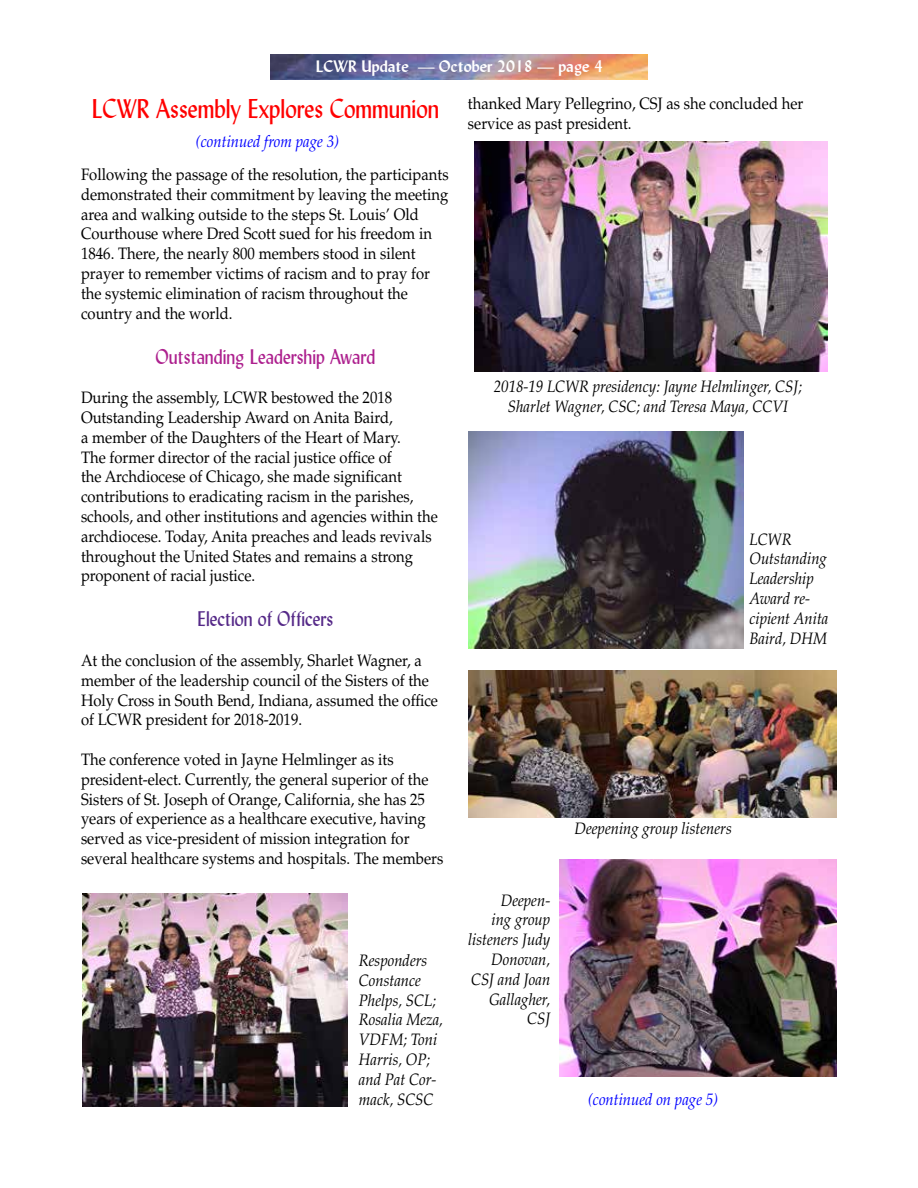
<style>
.page{position:relative;width:918px;height:1188px;background:#fff}
.page>*{position:absolute;margin:0;border:0;box-sizing:border-box;transform-origin:0 0}
.t1{font:27px "Lydian BT";color:#f00;scale:.9 1}
.t2{font:21px "Lydian BT";color:#ad208e;scale:.9 1}
.t3{font:21px "Lydian BT";color:#552988;scale:.9 1}
.t4{font:16.5px/19.8px "Palatino LT Std";color:#000;scale:.9 1}
.t5{font:italic 16.5px/19.8px "Palatino LT Std";color:#000;scale:.9 1}
.t6{font:italic 16.5px "Palatino LT Std";color:#00f;scale:.9 1}
.t7{font:700 16.5px "Lydian BT";color:#fff}
</style>
<div class="page">
<img style="left:271px;top:54px;width:377px;height:26px">
<img style="left:468px;top:670px;width:369px;height:147px">
<img style="left:559px;top:860px;width:277px;height:216px">
<img style="left:468px;top:431px;width:275px;height:217px">
<img style="left:475px;top:142px;width:352px;height:230px">
<img style="left:82px;top:894px;width:266px;height:213px">
<p class="t7" style="left:316px;top:56px;width:289px">LCWR Update — October 2018 — page 4</p>
<h1 class="t1" style="left:92px;top:92px;width:388px">LCWR Assembly Explores Communion</h1>
<p class="t6" style="left:196px;top:132px;width:161px">(continued from page 3)</p>
<p class="t4" style="left:81px;top:165px;width:410px">Following the passage of the resolution, the participants demonstrated their commitment by leaving the meeting area and walking outside to the steps St. Louis’ Old Courthouse where Dred Scott sued for his freedom in 1846. There, the nearly 800 members stood in silent prayer to remember victims of racism and to pray for the systemic elimination of racism throughout the country and the world.</p>
<p class="t2" style="left:156px;top:343px;width:246px">Outstanding Leadership Award</p>
<p class="t4" style="left:81px;top:388px;width:398px">During the assembly, LCWR bestowed the 2018<br>Outstanding Leadership Award on Anita Baird,<br>a member of the Daughters of the Heart of Mary.<br>The former director of the racial justice office of<br>the Archdiocese of Chicago, she made significant contributions to eradicating racism in the parishes, schools, and other institutions and agencies within the archdiocese. Today, Anita preaches and leads revivals throughout the United States and remains a strong proponent of racial justice.</p>
<p class="t3" style="left:197px;top:606px;width:153px">Election of Officers</p>
<p class="t4" style="left:81px;top:651px;width:398px">At the conclusion of the assembly, Sharlet Wagner, a member of the leadership council of the Sisters of the Holy Cross in South Bend, Indiana, assumed the office of LCWR president for 2018-2019.</p>
<p class="t4" style="left:81px;top:750px;width:404px">The conference voted in Jayne Helmlinger as its president-elect. Currently, the general superior of the Sisters of St. Joseph of Orange, California, she has 25 years of experience as a healthcare executive, having served as vice-president of mission integration for several healthcare systems and hospitals. The members</p>
<p class="t5" style="left:359px;top:951px;width:95px">Responders<br>Constance<br>Phelps, SCL;<br>Rosalia Meza,<br>VDFM; Toni<br>Harris, OP; and Pat Cor&shy;mack, SCSC</p>
<p class="t4" style="left:468px;top:94px;width:374px">thanked Mary Pellegrino, CSJ as she concluded her service as past president.</p>
<p class="t5" style="left:494px;top:377px;width:344px;text-align:center">2018-19 LCWR presidency: Jayne Helmlinger, CSJ;<br>Sharlet Wagner, CSC; and Teresa Maya, CCVI</p>
<p class="t5" style="left:750px;top:529px;width:89px">LCWR<br>Outstanding<br>Leadership<br>Award re&shy;cipient Anita<br>Baird, DHM</p>
<p class="t5" style="left:468px;top:890px;width:93px;text-align:right">Deepen-<br>ing group listeners Judy<br>Donovan,<br>CSJ and Joan<br>Gallagher,<br>CSJ</p>
<p class="t5" style="left:574px;top:818px;width:176px">Deepening group listeners</p>
<p class="t6" style="left:588px;top:1090px;width:146px">(continued on page 5)</p>
</div>
